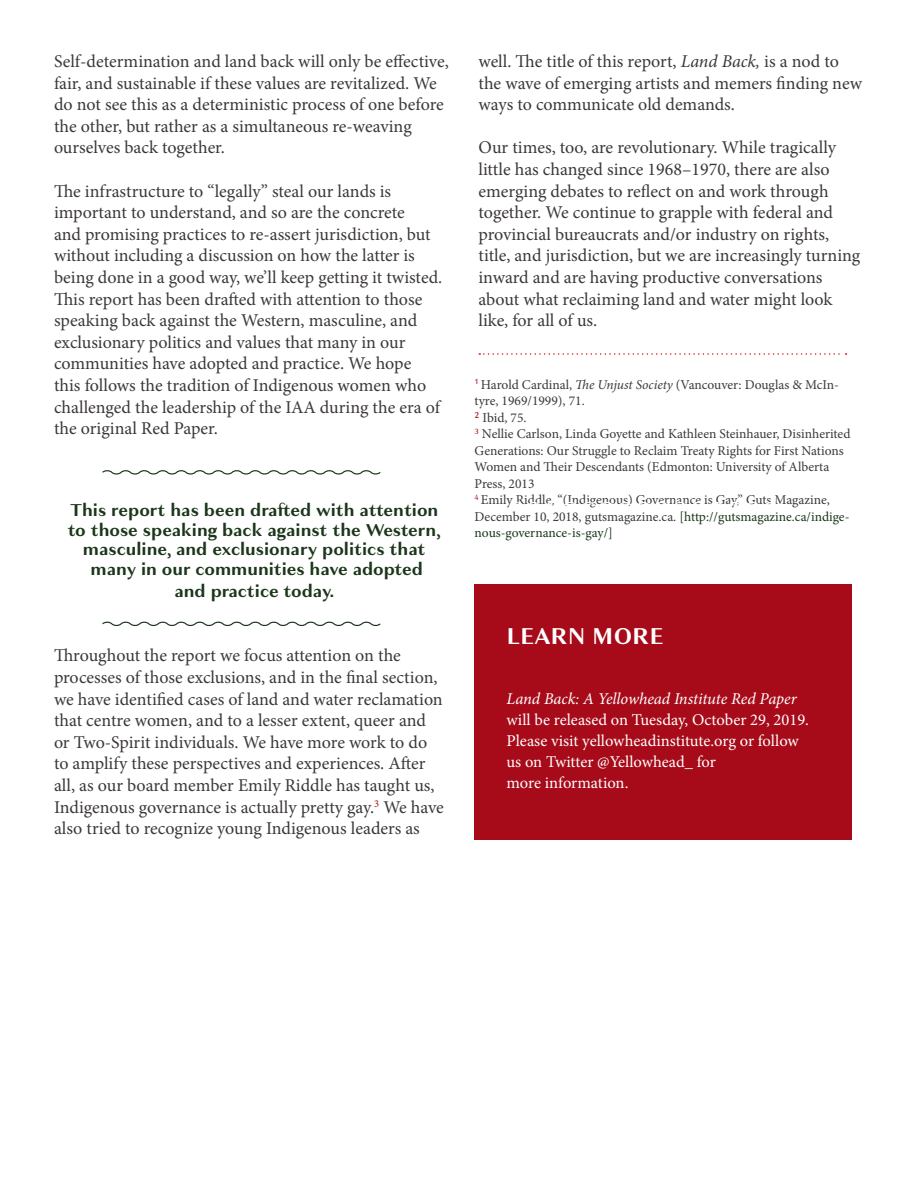
<style>
.page{position:relative;width:918px;height:1188px;background:#fff}
.page>*{position:absolute;margin:0;border:0;box-sizing:border-box;transform-origin:0 0}
.t1{font:700 24px "Granville";color:#fff}
.t2{font:18px/21.6px "Minion Pro";color:#3c3837}
.t3{font:700 18px/19.5px "Granville";color:#1b361a;text-align:center}
.t4{font:16.5px/21px "Minion Pro";letter-spacing:-.005em;color:#fff}
.t5{font:italic 16.5px "Minion Pro";letter-spacing:-.005em;color:#fff}
.t6{font:13.5px/16.5px "Minion Pro";color:#3c3837}
.s1{font-style:italic}
.s2{font-family:"Granville";color:#a70a18}
.s3{color:#1b361a}
</style>
<div class="page">
<svg style="left:102px;top:470px;width:279px;height:5px"></svg>
<svg style="left:102px;top:621px;width:279px;height:5px"></svg>
<svg style="left:479px;top:353px;width:368px;height:2px"></svg>
<div style="left:475px;top:584px;width:377px;height:255px;background:#a70a18"></div>
<p class="t2" style="left:54px;top:51px;width:396px">Self-determination and land back will only be effective, fair, and sustainable if these values are revitalized. We do not see this as a deterministic process of one before the other, but rather as a simultaneous re-weaving ourselves back together.</p>
<p class="t2" style="left:54px;top:180px;width:390px">The infrastructure to “legally” steal our lands is important to understand, and so are the concrete<br>and promising practices to re-assert jurisdiction, but without including a discussion on how the latter is being done in a good way, we’ll keep getting it twisted.<br>This report has been drafted with attention to those speaking back against the Western, masculine, and exclusionary politics and values that many in our communities have adopted and practice. We hope this follows the tradition of Indigenous women who challenged the leadership of the IAA during the era of the original Red Paper.</p>
<p class="t3" style="left:68px;top:501px;width:375px">This report has been drafted with attention to those speaking back against the Western, masculine, and exclusionary politics that many in our communities have adopted</p>
<p class="t3" style="left:174px;top:581px;width:162px">and practice today.</p>
<p class="t2" style="left:54px;top:645px;width:391px">Throughout the report we focus attention on the processes of those exclusions, and in the final section, we have identified cases of land and water reclamation that centre women, and to a lesser extent, queer and or Two-Spirit individuals. We have more work to do to amplify these perspectives and experiences. After all, as our board member Emily Riddle has taught us, Indigenous governance is actually pretty gay.<sup>3</sup> We have also tried to recognize young Indigenous leaders as</p>
<p class="t2" style="left:478px;top:51px;width:385px">well. The title of this report, <span class="s1">Land Back,</span> is a nod to the wave of emerging artists and memers finding new ways to communicate old demands.</p>
<p class="t2" style="left:478px;top:137px;width:383px">Our times, too, are revolutionary. While tragically little has changed since 1968–1970, there are also emerging debates to reflect on and work through together. We continue to grapple with federal and provincial bureaucrats and/or industry on rights, title, and jurisdiction, but we are increasingly turning inward and are having productive conversations about what reclaiming land and water might look like, for all of us.</p>
<p class="t6" style="left:475px;top:376px;width:377px"><sup>1</sup> Harold Cardinal, <span class="s1">The Unjust Society</span> (Vancouver: Douglas &amp; McIn&shy;tyre, 1969/1999), 71.<br><span class="s2">²</span> Ibid, 75.<br><sup>3</sup> Nellie Carlson, Linda Goyette and Kathleen Steinhauer, Disinherited Generations: Our Struggle to Reclaim Treaty Rights for First Nations Women and Their Descendants (Edmonton: University of Alberta Press, 2013<br><sup>4</sup> Emily Riddle, “(Indigenous) Governance is Gay,” Guts Magazine, December 10, 2018, gutsmagazine.ca. <span class="s3">[http://gutsmagazine.ca/indige&shy;nous-governance-is-gay/]</span></p>
<h1 class="t1" style="left:507px;top:619px;width:159px">LEARN MORE</h1>
<p class="t5" style="left:507px;top:687px;width:292px">Land Back: A Yellowhead Institute Red Paper</p>
<p class="t4" style="left:507px;top:709px;width:304px">will be released on Tuesday, October 29, 2019.<br>Please visit yellowheadinstitute.org or follow us on Twitter @Yellowhead_ for<br>more information.</p>
</div>
